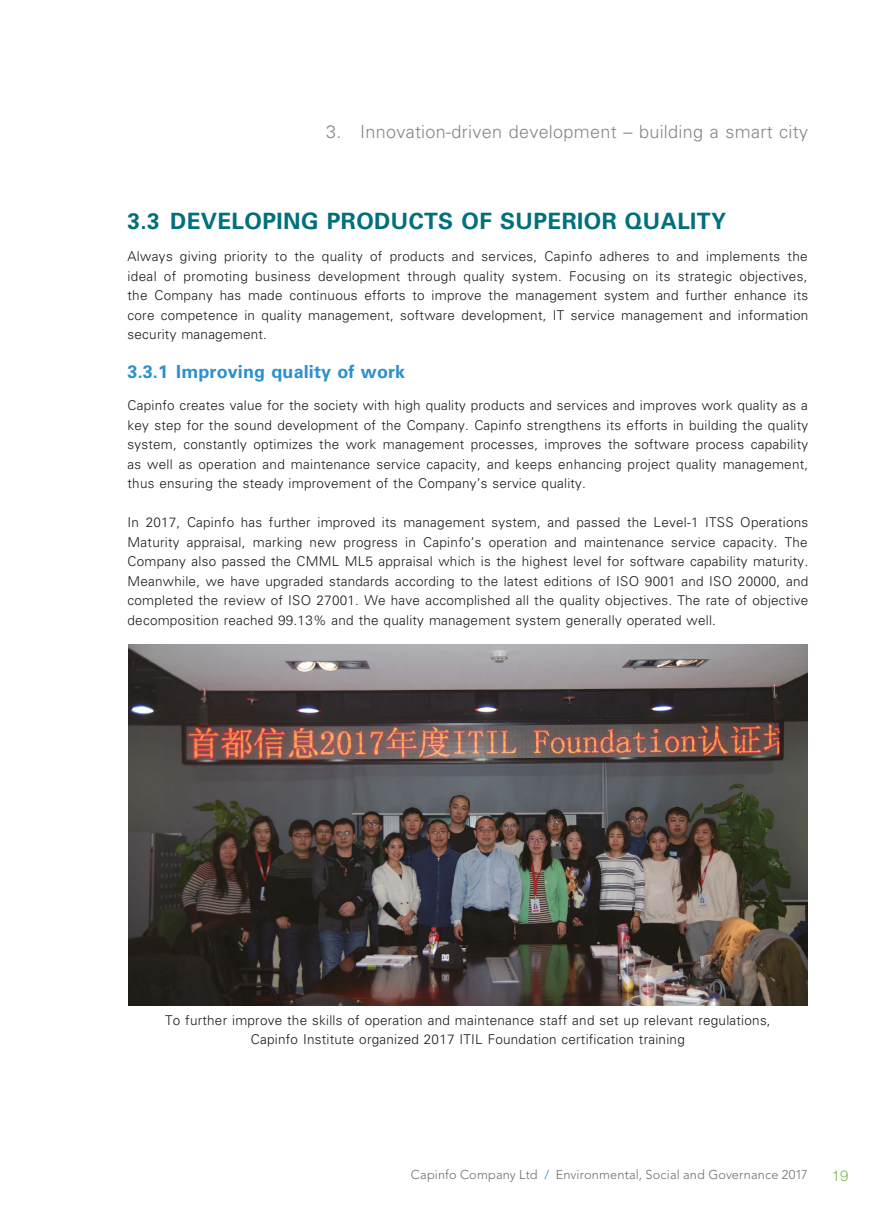
<style>
.page{position:relative;width:893px;height:1212px;background:#fff}
.page>*{position:absolute;margin:0;border:0;box-sizing:border-box;transform-origin:0 0}
.t1{font:700 22.5px "Univers LT Std";letter-spacing:.015em;color:#00707c}
.t2{font:300 18px "Univers LT Std";letter-spacing:.015em;color:#878787}
.t3{font:700 18px "Univers LT Std";letter-spacing:.005em;color:#2c90cf}
.t4{font:300 15px "Helvetica Neue LT Std";color:#75b94e}
.t5{font:300 13.5px/19.5px "Univers LT Std";letter-spacing:.015em;color:#1c1c1b;text-align:justify}
.t6{font:300 12.75px "Avenir LT Std";letter-spacing:.015em;color:#6f6f6f}
.s1{color:#2c90cf}
</style>
<div class="page">
<img style="left:128px;top:644px;width:679px;height:361px">
<h2 class="t2" style="left:326px;top:121px;width:483px">3. Innovation-driven development – building a smart city</h2>
<h1 class="t1" style="left:128px;top:208px;width:600px">3.3 DEVELOPING PRODUCTS OF SUPERIOR QUALITY</h1>
<p class="t5" style="left:128px;top:247px;width:682px">Always giving priority to the quality of products and services, Capinfo adheres to and implements the ideal of promoting business development through quality system. Focusing on its strategic objectives, the Company has made continuous efforts to improve the management system and further enhance its core competence in quality management, software development, IT service management and information security management.</p>
<h2 class="t3" style="left:128px;top:361px;width:279px">3.3.1 Improving quality of work</h2>
<p class="t5" style="left:128px;top:396px;width:682px">Capinfo creates value for the society with high quality products and services and improves work quality as a key step for the sound development of the Company. Capinfo strengthens its efforts in building the quality system, constantly optimizes the work management processes, improves the software process capability as well as operation and maintenance service capacity, and keeps enhancing project quality management, thus ensuring the steady improvement of the Company’s service quality.</p>
<p class="t5" style="left:128px;top:513px;width:682px">In 2017, Capinfo has further improved its management system, and passed the Level-1 ITSS Operations Maturity appraisal, marking new progress in Capinfo’s operation and maintenance service capacity. The Company also passed the CMML ML5 appraisal which is the highest level for software capability maturity.<br>Meanwhile, we have upgraded standards according to the latest editions of ISO 9001 and ISO 20000, and completed the review of ISO 27001. We have accomplished all the quality objectives. The rate of objective decomposition reached 99.13% and the quality management system generally operated well.</p>
<p class="t5" style="left:165px;top:1010px;width:607px;text-align:center">To further improve the skills of operation and maintenance staff and set up relevant regulations,<br>Capinfo Institute organized 2017 ITIL Foundation certification training</p>
<p class="t6" style="left:411px;top:1167px;width:399px">Capinfo Company Ltd <span class="s1">/</span> Environmental, Social and Governance 2017</p>
<p class="t4" style="left:832px;top:1166px;width:18px">19</p>
</div>
